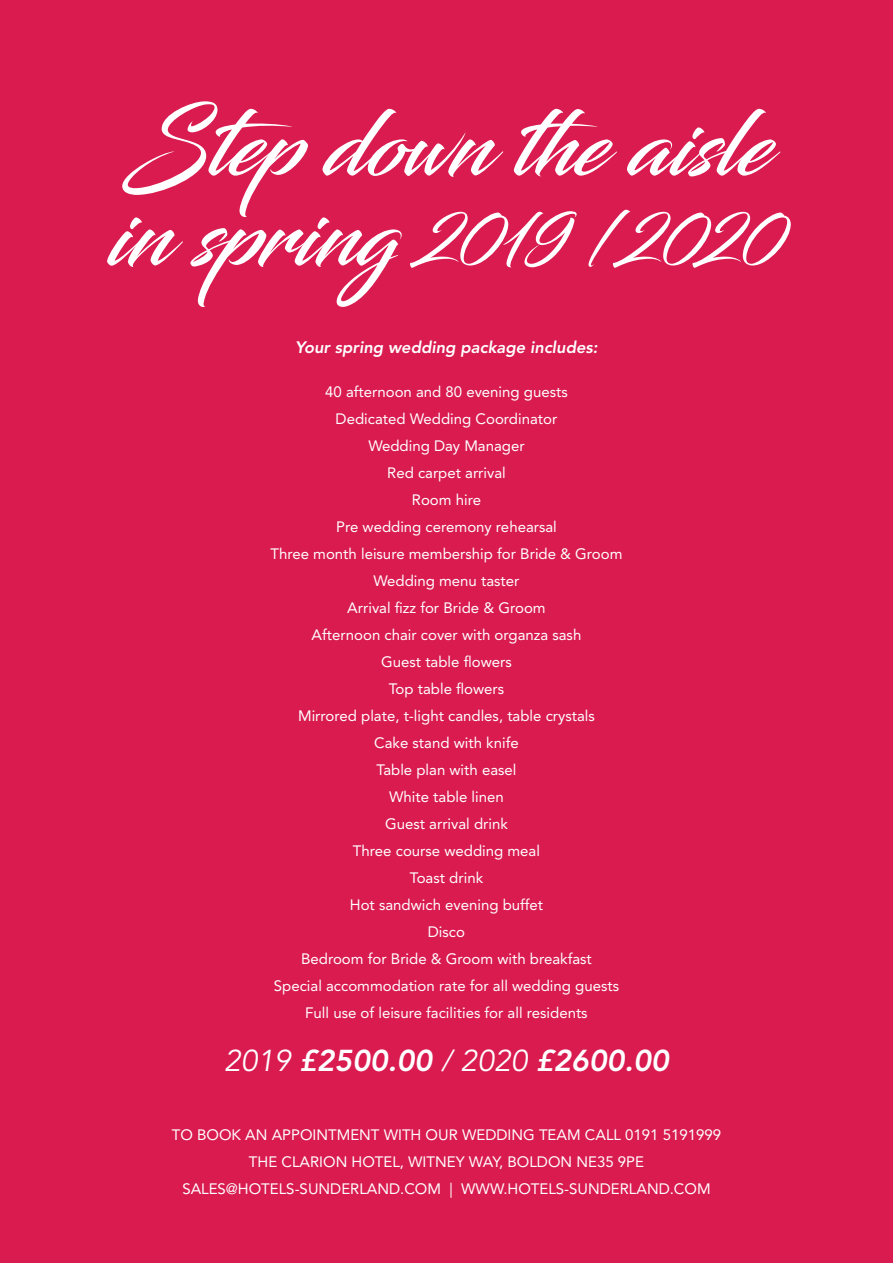
<style>
.page{position:relative;width:893px;height:1263px;background:#d91b50}
.page>*{position:absolute;margin:0;border:0;box-sizing:border-box;transform-origin:0 0}
.t1{font:90px "Blacksword";color:#fff}
.t2{font:60px "Blacksword";color:#fff}
.t3{font:italic 800 30px "Avenir";color:#fff}
.t4{font:italic 800 16.5px "Avenir";color:#fff}
.t5{font:15px/27px "Avenir";color:#fff;text-align:center}
.s1{font-size:90px}
.s2{font-weight:400}
</style>
<div class="page">
<h1 class="t1" style="left:122px;top:91px;width:650px">Step down the aisle</h1>
<h2 class="t2" style="left:110px;top:205px;width:675px"><span class="s1">in spring</span> 2019 / 2020</h2>
<p class="t4" style="left:295px;top:338px;width:304px">Your spring wedding package includes:</p>
<p class="t5" style="left:270px;top:378px;width:354px">40 afternoon and 80 evening guests<br>Dedicated Wedding Coordinator<br>Wedding Day Manager<br>Red carpet arrival<br>Room hire<br>Pre wedding ceremony rehearsal<br>Three month leisure membership for Bride &amp; Groom<br>Wedding menu taster<br>Arrival fizz for Bride &amp; Groom<br>Afternoon chair cover with organza sash<br>Guest table flowers<br>Top table flowers<br>Mirrored plate, t-light candles, table crystals<br>Cake stand with knife<br>Table plan with easel<br>White table linen<br>Guest arrival drink<br>Three course wedding meal<br>Toast drink<br>Hot sandwich evening buffet<br>Disco<br>Bedroom for Bride &amp; Groom with breakfast<br>Special accommodation rate for all wedding guests<br>Full use of leisure facilities for all residents</p>
<h3 class="t3" style="left:224px;top:1042px;width:446px"><span class="s2">2019</span> £2500.00 <span class="s2">/ 2020</span> £2600.00</h3>
<p class="t5" style="left:172px;top:1121px;width:551px">TO BOOK AN APPOINTMENT WITH OUR WEDDING TEAM CALL 0191 5191999<br>THE CLARION HOTEL, WITNEY WAY, BOLDON NE35 9PE<br>SALES@HOTELS-SUNDERLAND.COM | WWW.HOTELS-SUNDERLAND.COM</p>
</div>
